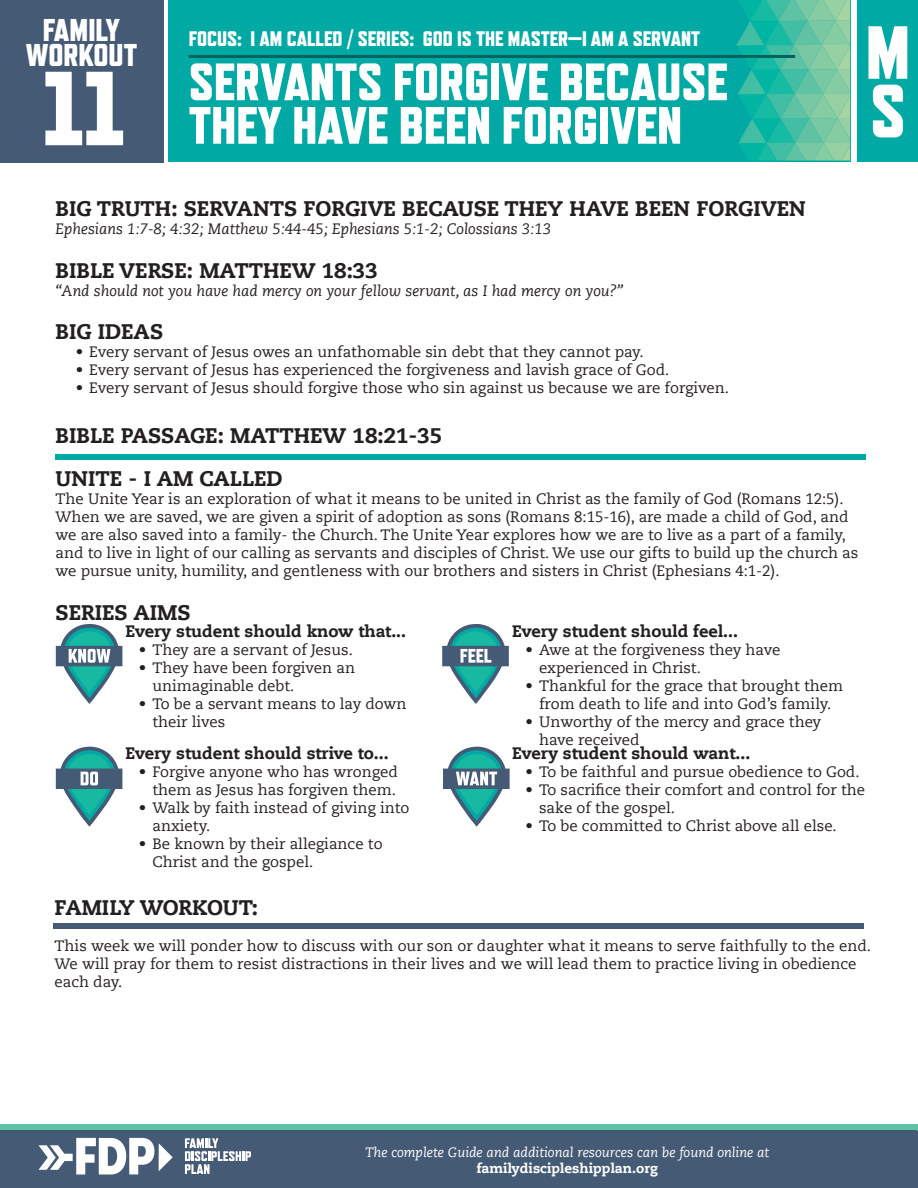
<style>
.page{position:relative;width:918px;height:1188px;background:#fff}
.page>*{position:absolute;margin:0;border:0;box-sizing:border-box;transform-origin:0 0}
.t1{font:800 105px "Refrigerator Deluxe";color:#fff}
.t2{font:800 75px "Refrigerator Deluxe";color:#fff}
.t3{font:800 52.5px/43.5px "Refrigerator Deluxe";color:#fff}
.t4{font:800 31.5px "Refrigerator Deluxe";color:#fff}
.t5{font:800 21px "Caecilia LT Std";color:#231f20}
.t6{font:800 21px "Refrigerator Deluxe";color:#fff}
.t7{font:800 16.5px "Caecilia LT Std";color:#231f20}
.t8{font:15px/18px "Caecilia LT Std";color:#231f20}
.t9{font:italic 15px "Caecilia LT Std";color:#231f20}
.t10{font:italic 13.5px "Caecilia LT Std";color:#fff}
.t11{font:800 13.5px "Caecilia LT Std";color:#fff}
</style>
<div class="page">
<div style="left:168px;top:0;width:682px;height:162px;background:#00a9a3"></div>
<svg style="left:736px;top:0;width:115px;height:161px"></svg>
<hr style="left:189px;top:55px;width:606px;height:3px;background:#00635f">
<div style="left:857px;top:0;width:61px;height:162px;background:#00a9a3"></div>
<div style="left:0;top:0;width:163px;height:162px;background:#455a75"></div>
<div style="left:53px;top:923px;width:810px;height:5px;background:#455a75"></div>
<div style="left:0;top:1125px;width:918px;height:5px;background:#5cc2a3"></div>
<div style="left:0;top:1130px;width:918px;height:58px;background:#455a75"></div>
<svg style="left:39px;top:1138px;width:134px;height:36px"></svg>
<svg style="left:185px;top:1138px;width:66px;height:36px"></svg>
<div style="left:55px;top:455px;width:811px;height:5px;background:#00a9a3"></div>
<svg style="left:56px;top:624px;width:66px;height:80px"></svg>
<svg style="left:56px;top:747px;width:66px;height:80px"></svg>
<svg style="left:442px;top:624px;width:67px;height:80px"></svg>
<svg style="left:443px;top:747px;width:67px;height:80px"></svg>
<p class="t4" style="left:43px;top:11px;width:79px">FAMILY</p>
<p class="t4" style="left:26px;top:37px;width:113px">WORKOUT</p>
<h3 class="t4" style="left:48px;top:20px;width:67px">GUIDE</h3>
<h3 class="t6" style="left:189px;top:26px;width:513px">FOCUS: I AM CALLED / SERIES: GOD IS THE MASTER—I AM A SERVANT</h3>
<h3 class="t3" style="left:189px;top:60px;width:540px">SERVANTS FORGIVE BECAUSE<br>THEY HAVE BEEN FORGIVEN</h3>
<p class="t1" style="left:42px;top:46px;width:83px">11</p>
<h2 class="t2" style="left:866px;top:8px;width:46px">M</h2>
<h2 class="t2" style="left:870px;top:67px;width:37px">S</h2>
<p class="t5" style="left:56px;top:196px;width:752px">BIG TRUTH: SERVANTS FORGIVE BECAUSE THEY HAVE BEEN FORGIVEN</p>
<p class="t9" style="left:56px;top:221px;width:497px">Ephesians 1:7-8; 4:32; Matthew 5:44-45; Ephesians 5:1-2; Colossians 3:13</p>
<p class="t5" style="left:56px;top:257px;width:324px">BIBLE VERSE: MATTHEW 18:33</p>
<p class="t9" style="left:56px;top:282px;width:570px">“And should not you have had mercy on your fellow servant, as I had mercy on you?”</p>
<p class="t5" style="left:56px;top:318px;width:109px">BIG IDEAS</p>
<p class="t8" style="left:76px;top:343px;width:569px">• Every servant of Jesus owes an unfathomable sin debt that they cannot pay.</p>
<p class="t8" style="left:76px;top:361px;width:595px">• Every servant of Jesus has experienced the forgiveness and lavish grace of God.</p>
<p class="t8" style="left:76px;top:379px;width:655px">• Every servant of Jesus should forgive those who sin against us because we are forgiven.</p>
<p class="t5" style="left:56px;top:423px;width:388px">BIBLE PASSAGE: MATTHEW 18:21-35</p>
<p class="t5" style="left:56px;top:466px;width:228px">UNITE - I AM CALLED</p>
<p class="t8" style="left:56px;top:490px;width:804px">The Unite Year is an exploration of what it means to be united in Christ as the family of God (Romans 12:5).<br>When we are saved, we are given a spirit of adoption as sons (Romans 8:15-16), are made a child of God, and we are also saved into a family- the Church. The Unite Year explores how we are to live as a part of a family, and to live in light of our calling as servants and disciples of Christ. We use our gifts to build up the church as we pursue unity, humility, and gentleness with our brothers and sisters in Christ (Ephesians 4:1-2).</p>
<p class="t5" style="left:56px;top:599px;width:137px">SERIES AIMS</p>
<p class="t7" style="left:125px;top:621px;width:282px">Every student should know that...</p>
<p class="t8" style="left:139px;top:641px;width:215px">• They are a servant of Jesus.</p>
<p class="t8" style="left:152px;top:659px;width:204px;text-indent:-14px">• They have been forgiven an unimaginable debt.</p>
<p class="t8" style="left:152px;top:695px;width:256px;text-indent:-14px">• To be a servant means to lay down their lives</p>
<p class="t7" style="left:512px;top:621px;width:227px">Every student should feel...</p>
<p class="t8" style="left:539px;top:641px;width:243px;text-indent:-14px">• Awe at the forgiveness they have experienced in Christ.</p>
<p class="t8" style="left:526px;top:677px;width:319px;text-align:center">• Thankful for the grace that brought them from death to life and into God’s family.</p>
<p class="t8" style="left:539px;top:713px;width:284px;text-indent:-14px">• Unworthy of the mercy and grace they have received</p>
<p class="t7" style="left:125px;top:743px;width:265px">Every student should strive to...</p>
<p class="t8" style="left:139px;top:763px;width:261px;text-align:right">• Forgive anyone who has wronged them as Jesus has forgiven them.</p>
<p class="t8" style="left:152px;top:799px;width:259px;text-indent:-14px">• Walk by faith instead of giving into anxiety.</p>
<p class="t8" style="left:152px;top:835px;width:232px;text-indent:-14px">• Be known by their allegiance to<br>Christ and the gospel.</p>
<p class="t7" style="left:512px;top:743px;width:240px">Every student should want...</p>
<p class="t8" style="left:526px;top:763px;width:335px">• To be faithful and pursue obedience to God.</p>
<p class="t8" style="left:539px;top:781px;width:328px;text-indent:-14px">• To sacrifice their comfort and control for the sake of the gospel.</p>
<p class="t8" style="left:526px;top:817px;width:312px">• To be committed to Christ above all else.</p>
<p class="t5" style="left:55px;top:895px;width:205px">FAMILY WORKOUT:</p>
<p class="t8" style="left:55px;top:937px;width:818px">This week we will ponder how to discuss with our son or daughter what it means to serve faithfully to the end.<br>We will pray for them to resist distractions in their lives and we will lead them to practice living in obedience each day.</p>
<p class="t10" style="left:366px;top:1144px;width:405px">The complete Guide and additional resources can be found online at</p>
<p class="t11" style="left:477px;top:1160px;width:183px">familydiscipleshipplan.org</p>
</div>
